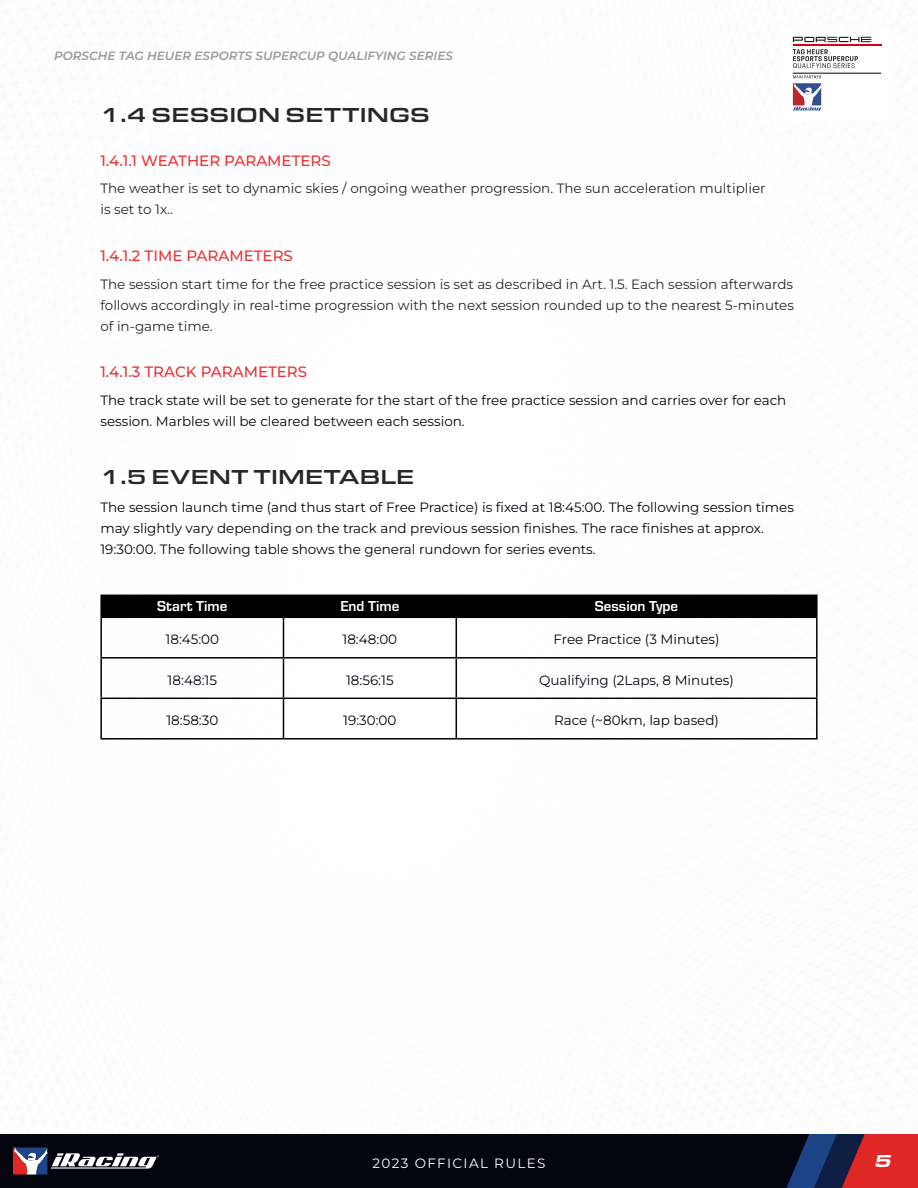
<style>
.page{position:relative;width:918px;height:1188px;background:#fff}
.page>*{position:absolute;margin:0;border:0;box-sizing:border-box;transform-origin:0 0}
.t1{font:500 21px "Eurostile Ext";color:#292829}
.t2{font:italic 900 18px "Eurostile Ext";color:#fff}
.t3{font:100 15px "Montserrat";color:#ee3136}
.t4{font:700 15px "Eurostile";color:#fff}
.t5{font:100 13.5px/21px "Montserrat";color:#05050f}
.t6{font:100 13.5px/21px "Montserrat";color:#292829}
.t7{font:100 13.5px "Montserrat";letter-spacing:.1em;color:#fff}
.t8{font:italic 100 12px "Montserrat";color:#9b9b9f}
</style>
<div class="page">
<div style="left:0;top:1134px;width:918px;height:54px;background:#05050f"></div>
<svg style="left:786px;top:1134px;width:132px;height:54px;background:#77283e"></svg>
<svg style="left:13px;top:1148px;width:146px;height:26px"></svg>
<svg style="left:793px;top:37px;width:78px;height:5px"></svg>
<hr style="left:793px;top:45px;width:88px;height:1px;background:#d6001c">
<hr style="left:793px;top:73px;width:88px;height:1px;background:#000">
<svg style="left:793px;top:75px;width:29px;height:36px"></svg>
<svg style="left:793px;top:49px;width:65px;height:19px"></svg>
<hr style="left:100px;top:595px;width:184px;height:1px;background:#000">
<hr style="left:100px;top:596px;width:2px;height:21px;background:#000">
<hr style="left:456px;top:595px;width:362px;height:1px;background:#000">
<div style="left:101px;top:595px;width:715px;height:22px;background:#000"></div>
<hr style="left:816px;top:596px;width:2px;height:21px;background:#000">
<hr style="left:100px;top:617px;width:184px;height:1px;background:#000">
<hr style="left:100px;top:618px;width:2px;height:39px;background:#000">
<hr style="left:284px;top:617px;width:172px;height:1px;background:#000">
<hr style="left:283px;top:618px;width:1px;height:39px;background:#000">
<hr style="left:456px;top:617px;width:362px;height:1px;background:#000">
<hr style="left:456px;top:618px;width:1px;height:39px;background:#000">
<hr style="left:816px;top:618px;width:2px;height:39px;background:#000">
<hr style="left:100px;top:657px;width:184px;height:2px;background:#000">
<hr style="left:100px;top:659px;width:2px;height:39px;background:#000">
<hr style="left:284px;top:657px;width:172px;height:2px;background:#000">
<hr style="left:283px;top:659px;width:1px;height:39px;background:#000">
<hr style="left:456px;top:657px;width:362px;height:2px;background:#000">
<hr style="left:456px;top:659px;width:1px;height:39px;background:#000">
<hr style="left:816px;top:659px;width:2px;height:39px;background:#000">
<hr style="left:100px;top:698px;width:184px;height:1px;background:#000">
<hr style="left:100px;top:699px;width:2px;height:39px;background:#000">
<hr style="left:284px;top:698px;width:172px;height:1px;background:#000">
<hr style="left:283px;top:699px;width:1px;height:39px;background:#000">
<hr style="left:456px;top:698px;width:362px;height:1px;background:#000">
<hr style="left:456px;top:699px;width:1px;height:39px;background:#000">
<hr style="left:816px;top:699px;width:2px;height:39px;background:#000">
<hr style="left:100px;top:738px;width:184px;height:2px;background:#000">
<hr style="left:284px;top:738px;width:172px;height:2px;background:#000">
<hr style="left:456px;top:738px;width:362px;height:2px;background:#000">
<p class="t8" style="left:54px;top:48px;width:400px">PORSCHE TAG HEUER ESPORTS SUPERCUP QUALIFYING SERIES</p>
<h1 class="t1" style="left:100px;top:100px;width:331px">1.4 SESSION SETTINGS</h1>
<p class="t3" style="left:100px;top:150px;width:232px">1.4.1.1 WEATHER PARAMETERS</p>
<p class="t6" style="left:100px;top:178px;width:667px">The weather is set to dynamic skies / ongoing weather progression. The sun acceleration multiplier is set to 1x..</p>
<p class="t3" style="left:100px;top:245px;width:194px">1.4.1.2 TIME PARAMETERS</p>
<p class="t6" style="left:100px;top:273px;width:695px;text-align:justify">The session start time for the free practice session is set as described in Art. 1.5. Each session afterwards follows accordingly in real-time progression with the next session rounded up to the nearest 5-minutes of in-game time.</p>
<p class="t3" style="left:100px;top:362px;width:208px">1.4.1.3 TRACK PARAMETERS</p>
<p class="t5" style="left:100px;top:389px;width:688px">The track state will be set to generate for the start of the free practice session and carries over for each session. Marbles will be cleared between each session.</p>
<h1 class="t1" style="left:100px;top:462px;width:315px">1.5 EVENT TIMETABLE</h1>
<p class="t5" style="left:100px;top:496px;width:695px">The session launch time (and thus start of Free Practice) is fixed at 18:45:00. The following session times may slightly vary depending on the track and previous session finishes. The race finishes at approx.<br>19:30:00. The following table shows the general rundown for series events.</p>
<p class="t4" style="left:157px;top:596px;width:72px">Start Time</p>
<p class="t4" style="left:340px;top:596px;width:61px">End Time</p>
<p class="t4" style="left:595px;top:596px;width:85px">Session Type</p>
<p class="t5" style="left:166px;top:628px;width:55px">18:45:00</p>
<p class="t5" style="left:343px;top:628px;width:56px">18:48:00</p>
<p class="t5" style="left:553px;top:628px;width:168px">Free Practice (3 Minutes)</p>
<p class="t5" style="left:168px;top:669px;width:51px">18:48:15</p>
<p class="t5" style="left:346px;top:669px;width:49px">18:56:15</p>
<p class="t5" style="left:539px;top:669px;width:196px">Qualifying (2Laps, 8 Minutes)</p>
<p class="t5" style="left:166px;top:709px;width:54px">18:58:30</p>
<p class="t5" style="left:343px;top:709px;width:55px">19:30:00</p>
<p class="t5" style="left:554px;top:709px;width:167px">Race (~80km, lap based)</p>
<p class="t7" style="left:373px;top:1154px;width:174px">2023 OFFICIAL RULES</p>
<h2 class="t2" style="left:875px;top:1147px;width:19px">5</h2>
</div>
